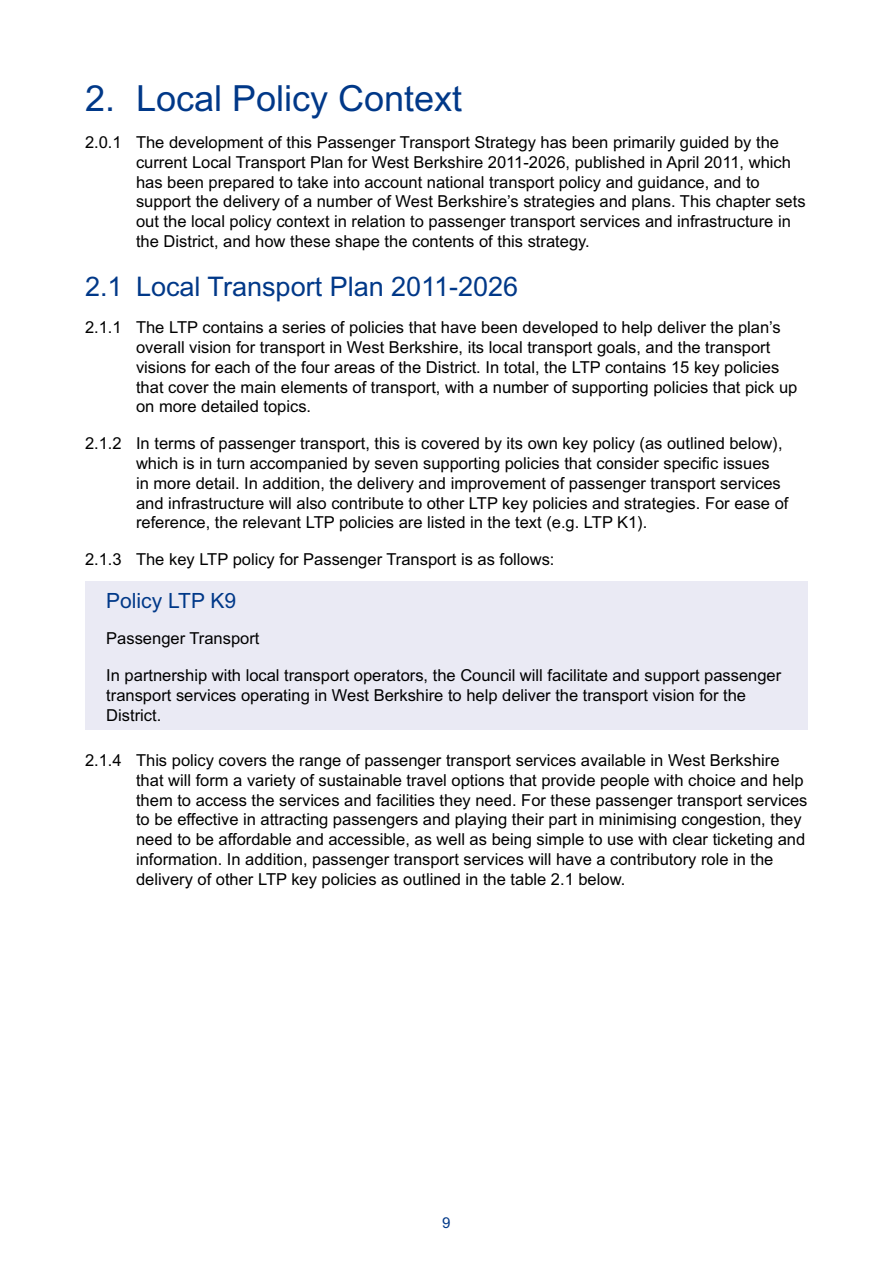
<style>
.page{position:relative;width:893px;height:1263px;background:#fff}
.page>*{position:absolute;margin:0;border:0;box-sizing:border-box;transform-origin:0 0}
.t1{font:36px "Arial MT Std";color:#003888}
.t2{font:27px "Arial MT Std";color:#003888}
.t3{font:21px "Arial MT Std";color:#003888}
.t4{font:16.5px/19.8px "Arial MT Std";color:#000}
.t5{font:15px "Arial MT Std";color:#003888}
</style>
<div class="page">
<div style="left:85px;top:581px;width:723px;height:149px;background:#eaeaf4"></div>
<h1 class="t1" style="left:85px;top:78px;width:379px">2. Local Policy Context</h1>
<p class="t4" style="left:136px;top:132px;width:671px;text-indent:-51px">2.0.1 The development of this Passenger Transport Strategy has been primarily guided by the current Local Transport Plan for West Berkshire 2011-2026, published in April 2011, which has been prepared to take into account national transport policy and guidance, and to support the delivery of a number of West Berkshire’s strategies and plans. This chapter sets out the local policy context in relation to passenger transport services and infrastructure in the District, and how these shape the contents of this strategy.</p>
<h2 class="t2" style="left:85px;top:271px;width:435px">2.1 Local Transport Plan 2011-2026</h2>
<p class="t4" style="left:136px;top:317px;width:663px;text-indent:-51px">2.1.1 The LTP contains a series of policies that have been developed to help deliver the plan’s overall vision for transport in West Berkshire, its local transport goals, and the transport visions for each of the four areas of the District. In total, the LTP contains 15 key policies that cover the main elements of transport, with a number of supporting policies that pick up on more detailed topics.</p>
<p class="t4" style="left:136px;top:433px;width:654px;text-indent:-51px">2.1.2 In terms of passenger transport, this is covered by its own key policy (as outlined below), which is in turn accompanied by seven supporting policies that consider specific issues<br>in more detail. In addition, the delivery and improvement of passenger transport services and infrastructure will also contribute to other LTP key policies and strategies. For ease of reference, the relevant LTP policies are listed in the text (e.g. LTP K1).</p>
<p class="t4" style="left:85px;top:549px;width:471px">2.1.3 The key LTP policy for Passenger Transport is as follows:</p>
<p class="t3" style="left:106px;top:588px;width:131px">Policy LTP K9</p>
<p class="t4" style="left:106px;top:628px;width:155px">Passenger Transport</p>
<p class="t4" style="left:106px;top:665px;width:676px">In partnership with local transport operators, the Council will facilitate and support passenger transport services operating in West Berkshire to help deliver the transport vision for the<br>District.</p>
<p class="t4" style="left:136px;top:750px;width:673px;text-indent:-51px">2.1.4 This policy covers the range of passenger transport services available in West Berkshire that will form a variety of sustainable travel options that provide people with choice and help them to access the services and facilities they need. For these passenger transport services to be effective in attracting passengers and playing their part in minimising congestion, they need to be affordable and accessible, as well as being simple to use with clear ticketing and information. In addition, passenger transport services will have a contributory role in the delivery of other LTP key policies as outlined in the table 2.1 below.</p>
<p class="t5" style="left:442px;top:1214px;width:10px">9</p>
</div>
